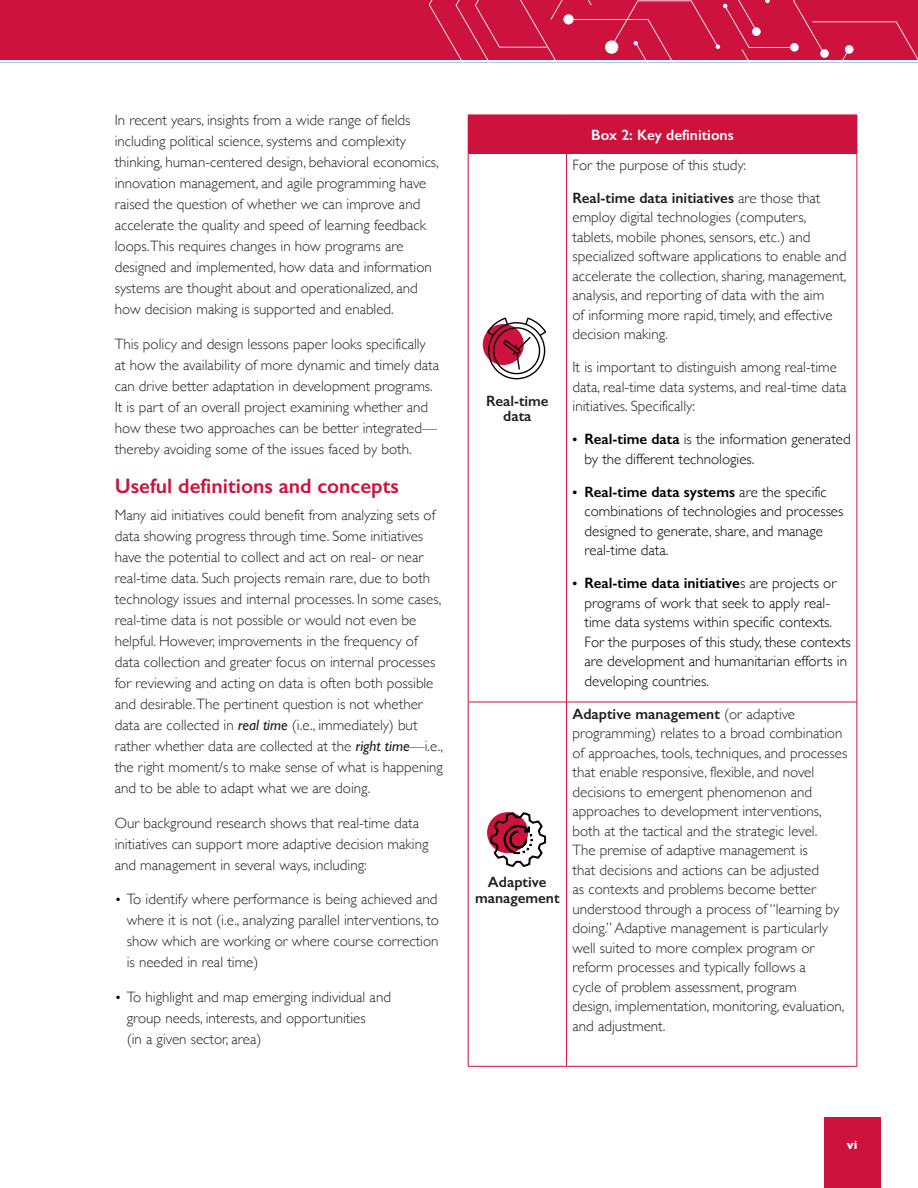
<style>
.page{position:relative;width:918px;height:1188px;background:#fff}
.page>*{position:absolute;margin:0;border:0;box-sizing:border-box;transform-origin:0 0}
.t1{font:600 21px "Gill Sans";color:#cd123d}
.Body{font:300 15px/21px "Gill Sans";color:#231f20}
.t2{font:300 15px/19.5px "Gill Sans";color:#000}
.Body-2{font:600 15px/15px "Gill Sans";color:#231f20;text-align:center}
.t3{font:600 15px "Gill Sans";color:#fff}
.t4{font:700 12px "Gill Sans";color:#fff}
.s1{font-weight:400;font-style:italic}
.s2{font-size:13.5px;color:#000}
.s3{font-weight:600}
.s4{font-weight:600;font-size:13.5px}
</style>
<div class="page">
<div style="left:824px;top:1117px;width:56px;height:71px;background:#cd123d"></div>
<div style="left:0;top:0;width:918px;height:60px;background:#cd123d"></div>
<hr style="left:0;top:62px;width:918px;height:1px;background:#a3c2e5">
<svg style="left:429px;top:0;width:489px;height:264px"></svg>
<div style="left:468px;top:115px;width:389px;height:38px;background:#cd123d"></div>
<hr style="left:857px;top:115px;width:1px;height:38px;background:#cd123d">
<hr style="left:468px;top:153px;width:99px;height:1px;background:#cd123d">
<hr style="left:468px;top:154px;width:1px;height:548px;background:#cd123d">
<hr style="left:567px;top:153px;width:290px;height:1px;background:#cd123d">
<hr style="left:566px;top:154px;width:1px;height:548px;background:#cd123d">
<hr style="left:857px;top:154px;width:1px;height:548px;background:#cd123d">
<hr style="left:468px;top:702px;width:99px;height:1px;background:#cd123d">
<hr style="left:468px;top:702px;width:1px;height:364px;background:#cd123d">
<hr style="left:567px;top:702px;width:290px;height:1px;background:#cd123d">
<hr style="left:566px;top:702px;width:1px;height:364px;background:#cd123d">
<hr style="left:857px;top:702px;width:1px;height:364px;background:#cd123d">
<hr style="left:468px;top:1066px;width:99px;height:1px;background:#cd123d">
<hr style="left:567px;top:1066px;width:290px;height:1px;background:#cd123d">
<svg style="left:487px;top:318px;width:59px;height:61px"></svg>
<svg style="left:490px;top:812px;width:57px;height:55px"></svg>
<svg style="left:487px;top:812px;width:41px;height:41px"></svg>
<svg style="left:483px;top:324px;width:41px;height:41px"></svg>
<p class="Body" style="left:115px;top:109px;width:326px">In recent years, insights from a wide range of fields including political science, systems and complexity thinking, human-centered design, behavioral economics, innovation management, and agile programming have raised the question of whether we can improve and accelerate the quality and speed of learning feedback loops.This requires changes in how programs are designed and implemented, how data and information systems are thought about and operationalized, and how decision making is supported and enabled.</p>
<p class="Body" style="left:115px;top:333px;width:326px">This policy and design lessons paper looks specifically at how the availability of more dynamic and timely data can drive better adaptation in development programs.<br>It is part of an overall project examining whether and how these two approaches can be better integrated— thereby avoiding some of the issues faced by both.</p>
<h1 class="t1" style="left:115px;top:473px;width:286px">Useful definitions and concepts</h1>
<p class="Body" style="left:115px;top:504px;width:330px">Many aid initiatives could benefit from analyzing sets of data showing progress through time. Some initiatives have the potential to collect and act on real- or near real-time data. Such projects remain rare, due to both technology issues and internal processes. In some cases, real-time data is not possible or would not even be helpful. However, improvements in the frequency of data collection and greater focus on internal processes for reviewing and acting on data is often both possible and desirable.The pertinent question is not whether data are collected in <span class="s1">real time</span> (i.e., immediately) but rather whether data are collected at the <span class="s1">right time</span>—i.e., the right moment/s to make sense of what is happening and to be able to adapt what we are doing.</p>
<p class="Body" style="left:115px;top:812px;width:315px">Our background research shows that real-time data initiatives can support more adaptive decision making and management in several ways, including:</p>
<p class="Body" style="left:127px;top:888px;width:314px;text-align:justify;text-indent:-12px"><span class="s2">•</span> To identify where performance is being achieved and where it is not (i.e., analyzing parallel interventions, to show which are working or where course correction is needed in real time)</p>
<p class="Body" style="left:127px;top:986px;width:266px;text-indent:-12px"><span class="s2">•</span> To highlight and map emerging individual and group needs, interests, and opportunities<br>(in a given sector, area)</p>
<p class="Body-2" style="left:486px;top:393px;width:64px">Real-time data</p>
<p class="Body-2" style="left:475px;top:873px;width:86px;line-height:16.5px">Adaptive management</p>
<h1 class="t3" style="left:591px;top:125px;width:144px">Box 2: Key definitions</h1>
<p class="Body" style="left:573px;top:154px;width:175px">For the purpose of this study:</p>
<p class="Body" style="left:573px;top:187px;width:276px;line-height:19.5px"><span class="s3">Real-time data initiatives</span> are those that employ digital technologies (computers, tablets, mobile phones, sensors, etc.) and specialized software applications to enable and accelerate the collection, sharing, management, analysis, and reporting of data with the aim<br>of informing more rapid, timely, and effective decision making.</p>
<p class="Body" style="left:573px;top:357px;width:276px;line-height:19.5px">It is important to distinguish among real-time data, real-time data systems, and real-time data initiatives. Specifically:</p>
<p class="t2" style="left:585px;top:429px;width:268px;text-indent:-12px"><span class="s4">•</span> <span class="s3">Real-time data</span> is the information generated by the different technologies.</p>
<p class="t2" style="left:585px;top:481px;width:260px;text-indent:-12px"><span class="s4">•</span> <span class="s3">Real-time data systems</span> are the specific combinations of technologies and processes designed to generate, share, and manage real-time data.</p>
<p class="t2" style="left:585px;top:573px;width:268px;text-indent:-12px"><span class="s4">•</span> <span class="s3">Real-time data initiative</span>s are projects or programs of work that seek to apply real&shy;time data systems within specific contexts.<br>For the purposes of this study, these contexts are development and humanitarian efforts in developing countries.</p>
<p class="Body" style="left:573px;top:704px;width:276px;line-height:19.5px"><span class="s3">Adaptive management</span> (or adaptive programming) relates to a broad combination of approaches, tools, techniques, and processes that enable responsive, flexible, and novel decisions to emergent phenomenon and approaches to development interventions, both at the tactical and the strategic level.<br>The premise of adaptive management is<br>that decisions and actions can be adjusted<br>as contexts and problems become better understood through a process of “learning by doing.” Adaptive management is particularly well suited to more complex program or reform processes and typically follows a<br>cycle of problem assessment, program<br>design, implementation, monitoring, evaluation, and adjustment.</p>
<p class="t4" style="left:847px;top:1135px;width:12px">vi</p>
</div>
